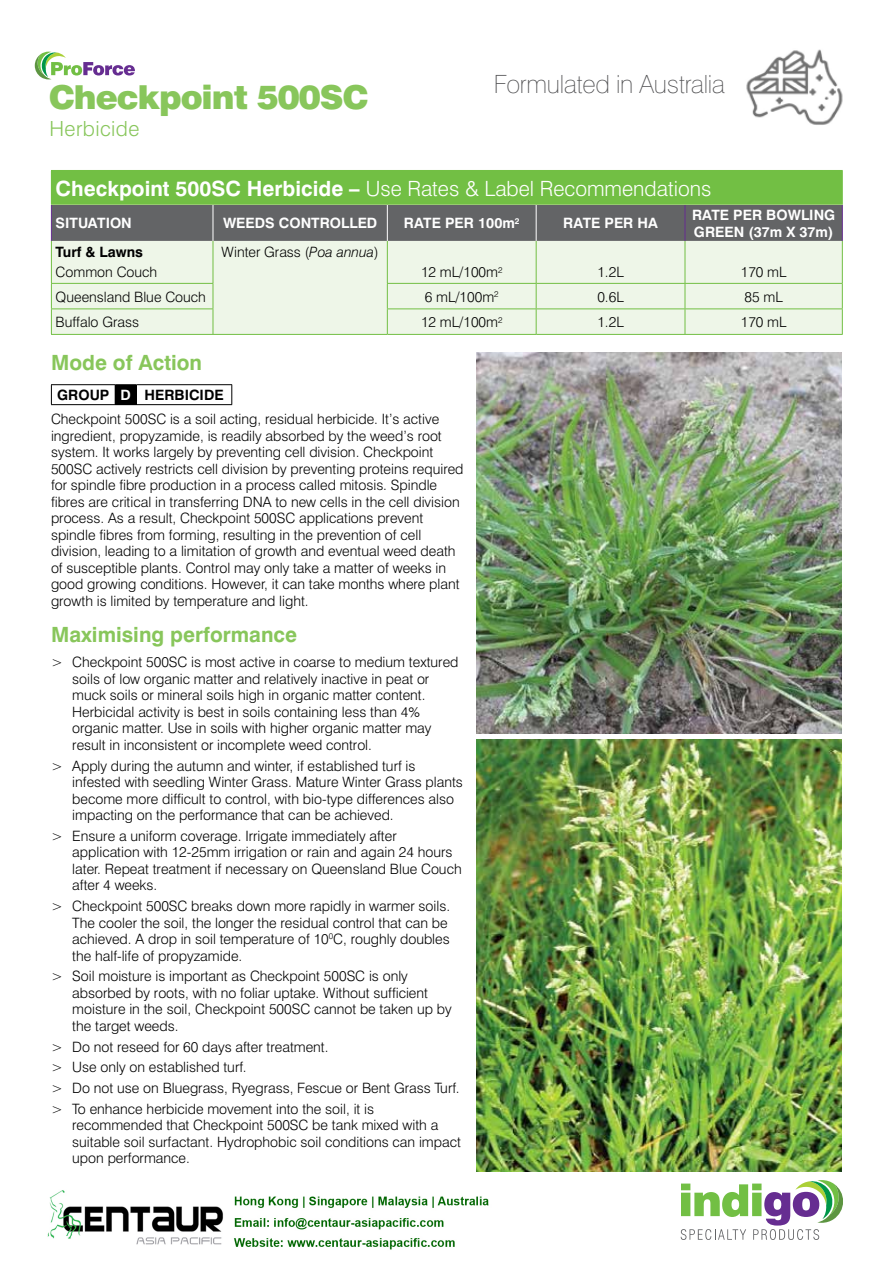
<style>
.page{position:relative;width:893px;height:1263px;background:#fff}
.page>*{position:absolute;margin:0;border:0;box-sizing:border-box;transform-origin:0 0}
.t1{font:900 33px "Swiss 721 BT";letter-spacing:-.03em;color:#88c65b}
.t2{font:100 25.05px "Swiss 721 BT";letter-spacing:-.01em;color:#4d4d4f}
.t3{font:300 21px "Swiss 721 BT";color:#fff}
.t4{font:700 21px "Swiss 721 BT";color:#88c65b}
.t5{font:300 20.85px "Swiss 721 BT";letter-spacing:.02em;color:#88c65b}
.t6{font:300 14.25px/16.5px "Swiss 721 BT";color:#000}
.t7{font:700 14.25px/16.5px "Swiss 721 BT";color:#fff}
.t8{font:700 14.25px "Swiss 721 BT";color:#000}
.s1{font-weight:700}
.s2{font-style:italic}
.s3{font-weight:700;color:#fff}
</style>
<div class="page">
<svg style="left:621px;top:1171px;width:222px;height:69px"></svg>
<hr style="left:51px;top:384px;width:64px;height:1px;background:#000">
<svg style="left:51px;top:385px;width:1px;height:19px"></svg>
<hr style="left:136px;top:384px;width:96px;height:1px;background:#000">
<svg style="left:231px;top:385px;width:1px;height:19px"></svg>
<hr style="left:51px;top:404px;width:64px;height:1px;background:#000">
<hr style="left:136px;top:404px;width:96px;height:1px;background:#000">
<svg style="left:115px;top:384px;width:22px;height:21px"></svg>
<svg style="left:35px;top:52px;width:100px;height:27px"></svg>
<img style="left:746px;top:49px;width:97px;height:76px">
<div style="left:51px;top:170px;width:791px;height:34px;background:#72bf44"></div>
<div style="left:52px;top:205px;width:790px;height:36px;background:#636466"></div>
<div style="left:52px;top:241px;width:790px;height:93px;background:#eef6e8"></div>
<hr style="left:51px;top:205px;width:1px;height:36px;background:#662d91">
<hr style="left:685px;top:205px;width:1px;height:36px;background:#662d91">
<hr style="left:842px;top:205px;width:1px;height:36px;background:#662d91">
<hr style="left:213px;top:205px;width:1px;height:36px;background:#fff">
<hr style="left:387px;top:205px;width:1px;height:36px;background:#fff">
<hr style="left:536px;top:205px;width:1px;height:36px;background:#fff">
<hr style="left:685px;top:170px;width:158px;height:1px;background:#72bf44">
<hr style="left:842px;top:171px;width:1px;height:33px;background:#72bf44">
<hr style="left:51px;top:204px;width:162px;height:1px;background:#95cb6e">
<hr style="left:213px;top:204px;width:174px;height:1px;background:#95cb6e">
<hr style="left:387px;top:204px;width:149px;height:1px;background:#95cb6e">
<hr style="left:536px;top:204px;width:149px;height:1px;background:#95cb6e">
<hr style="left:685px;top:204px;width:158px;height:1px;background:#95cb6e">
<hr style="left:51px;top:241px;width:1px;height:42px;background:#72bf44">
<hr style="left:213px;top:241px;width:1px;height:42px;background:#72bf44">
<hr style="left:387px;top:241px;width:1px;height:42px;background:#72bf44">
<hr style="left:536px;top:241px;width:1px;height:42px;background:#72bf44">
<hr style="left:685px;top:241px;width:1px;height:42px;background:#72bf44">
<hr style="left:842px;top:241px;width:1px;height:42px;background:#72bf44">
<svg style="left:51px;top:284px;width:1px;height:50px"></svg>
<svg style="left:213px;top:284px;width:1px;height:50px"></svg>
<svg style="left:387px;top:284px;width:1px;height:50px"></svg>
<svg style="left:536px;top:284px;width:1px;height:50px"></svg>
<svg style="left:685px;top:284px;width:1px;height:50px"></svg>
<svg style="left:842px;top:284px;width:1px;height:50px"></svg>
<hr style="left:51px;top:283px;width:162px;height:1px;background:#72bf44">
<hr style="left:387px;top:283px;width:149px;height:1px;background:#72bf44">
<hr style="left:536px;top:283px;width:149px;height:1px;background:#72bf44">
<hr style="left:685px;top:283px;width:158px;height:1px;background:#72bf44">
<hr style="left:51px;top:308px;width:162px;height:1px;background:#72bf44">
<hr style="left:387px;top:308px;width:149px;height:1px;background:#72bf44">
<hr style="left:536px;top:308px;width:149px;height:1px;background:#72bf44">
<hr style="left:685px;top:308px;width:158px;height:1px;background:#72bf44">
<hr style="left:51px;top:334px;width:162px;height:1px;background:#72bf44">
<hr style="left:213px;top:334px;width:174px;height:1px;background:#72bf44">
<hr style="left:387px;top:334px;width:149px;height:1px;background:#72bf44">
<hr style="left:536px;top:334px;width:149px;height:1px;background:#72bf44">
<hr style="left:685px;top:334px;width:158px;height:1px;background:#72bf44">
<img style="left:476px;top:353px;width:366px;height:380px">
<img style="left:476px;top:740px;width:366px;height:431px">
<img style="left:47px;top:1190px;width:442px;height:60px">
<h1 class="t1" style="left:49px;top:77px;width:321px">Checkpoint 500SC</h1>
<h3 class="t5" style="left:50px;top:116px;width:92px">Herbicide</h3>
<h2 class="t2" style="left:494px;top:69px;width:232px">Formulated in Australia</h2>
<h3 class="t3" style="left:56px;top:176px;width:657px"><span class="s1">Checkpoint 500SC Herbicide –</span> Use Rates &amp; Label Recommendations</h3>
<p class="t7" style="left:56px;top:215px;width:78px">SITUATION</p>
<p class="t7" style="left:223px;top:215px;width:156px">WEEDS CONTROLLED</p>
<p class="t7" style="left:404px;top:215px;width:117px">RATE PER 100m<sup>2</sup></p>
<p class="t7" style="left:563px;top:215px;width:96px">RATE PER HA</p>
<p class="t7" style="left:692px;top:207px;width:145px">RATE PER BOWLING<br>GREEN (37m X 37m)</p>
<p class="t8" style="left:56px;top:243px;width:89px">Turf &amp; Lawns</p>
<p class="t6" style="left:56px;top:264px;width:103px">Common Couch</p>
<p class="t6" style="left:222px;top:243px;width:159px">Winter Grass (<span class="s2">Poa annua</span>)</p>
<p class="t6" style="left:421px;top:264px;width:83px">12 mL/100m<sup>2</sup></p>
<p class="t6" style="left:597px;top:264px;width:28px">1.2L</p>
<p class="t6" style="left:741px;top:264px;width:47px">170 mL</p>
<p class="t6" style="left:56px;top:288px;width:152px">Queensland Blue Couch</p>
<p class="t6" style="left:425px;top:288px;width:75px">6 mL/100m<sup>2</sup></p>
<p class="t6" style="left:597px;top:288px;width:28px">0.6L</p>
<p class="t6" style="left:744px;top:288px;width:40px">85 mL</p>
<p class="t6" style="left:56px;top:314px;width:85px">Buffalo Grass</p>
<p class="t6" style="left:421px;top:314px;width:83px">12 mL/100m<sup>2</sup></p>
<p class="t6" style="left:597px;top:314px;width:28px">1.2L</p>
<p class="t6" style="left:741px;top:314px;width:47px">170 mL</p>
<h3 class="t4" style="left:51px;top:349px;width:153px">Mode of Action</h3>
<p class="t6" style="left:51px;top:383px;width:390px;line-height:23.7px;text-indent:6px"><span class="s1">GROUP</span> <span class="s3">D</span> <span class="s1">HERBICIDE<br></span>Checkpoint 500SC is a soil acting, residual herbicide. It’s active</p>
<p class="t6" style="left:51px;top:427px;width:414px">ingredient, propyzamide, is readily absorbed by the weed’s root system. It works largely by preventing cell division. Checkpoint 500SC actively restricts cell division by preventing proteins required for spindle fibre production in a process called mitosis. Spindle fibres are critical in transferring DNA to new cells in the cell division process. As a result, Checkpoint 500SC applications prevent spindle fibres from forming, resulting in the prevention of cell division, leading to a limitation of growth and eventual weed death of susceptible plants. Control may only take a matter of weeks in good growing conditions. However, it can take months where plant growth is limited by temperature and light.</p>
<h3 class="t4" style="left:51px;top:622px;width:248px">Maximising performance</h3>
<p class="t6" style="left:72px;top:654px;width:388px;text-indent:-21px">&gt; Checkpoint 500SC is most active in coarse to medium textured soils of low organic matter and relatively inactive in peat or muck soils or mineral soils high in organic matter content.<br>Herbicidal activity is best in soils containing less than 4% organic matter. Use in soils with higher organic matter may result in inconsistent or incomplete weed control.</p>
<p class="t6" style="left:72px;top:757px;width:392px;text-indent:-21px">&gt; Apply during the autumn and winter, if established turf is infested with seedling Winter Grass. Mature Winter Grass plants become more difficult to control, with bio-type differences also impacting on the performance that can be achieved.</p>
<p class="t6" style="left:72px;top:827px;width:391px;text-indent:-21px">&gt; Ensure a uniform coverage. Irrigate immediately after application with 12-25mm irrigation or rain and again 24 hours later. Repeat treatment if necessary on Queensland Blue Couch after 4 weeks.</p>
<p class="t6" style="left:72px;top:898px;width:379px;text-indent:-21px">&gt; Checkpoint 500SC breaks down more rapidly in warmer soils.<br>The cooler the soil, the longer the residual control that can be achieved. A drop in soil temperature of 10<sup>0</sup>C, roughly doubles the half-life of propyzamide.</p>
<p class="t6" style="left:72px;top:968px;width:381px;text-indent:-21px">&gt; Soil moisture is important as Checkpoint 500SC is only absorbed by roots, with no foliar uptake. Without sufficient moisture in the soil, Checkpoint 500SC cannot be taken up by the target weeds.</p>
<p class="t6" style="left:51px;top:1036px;width:410px;line-height:20.7px">&gt; Do not reseed for 60 days after treatment.<br>&gt; Use only on established turf.<br>&gt; Do not use on Bluegrass, Ryegrass, Fescue or Bent Grass Turf. &gt; To enhance herbicide movement into the soil, it is</p>
<p class="t6" style="left:72px;top:1117px;width:390px">recommended that Checkpoint 500SC be tank mixed with a suitable soil surfactant. Hydrophobic soil conditions can impact upon performance.</p>
</div>
